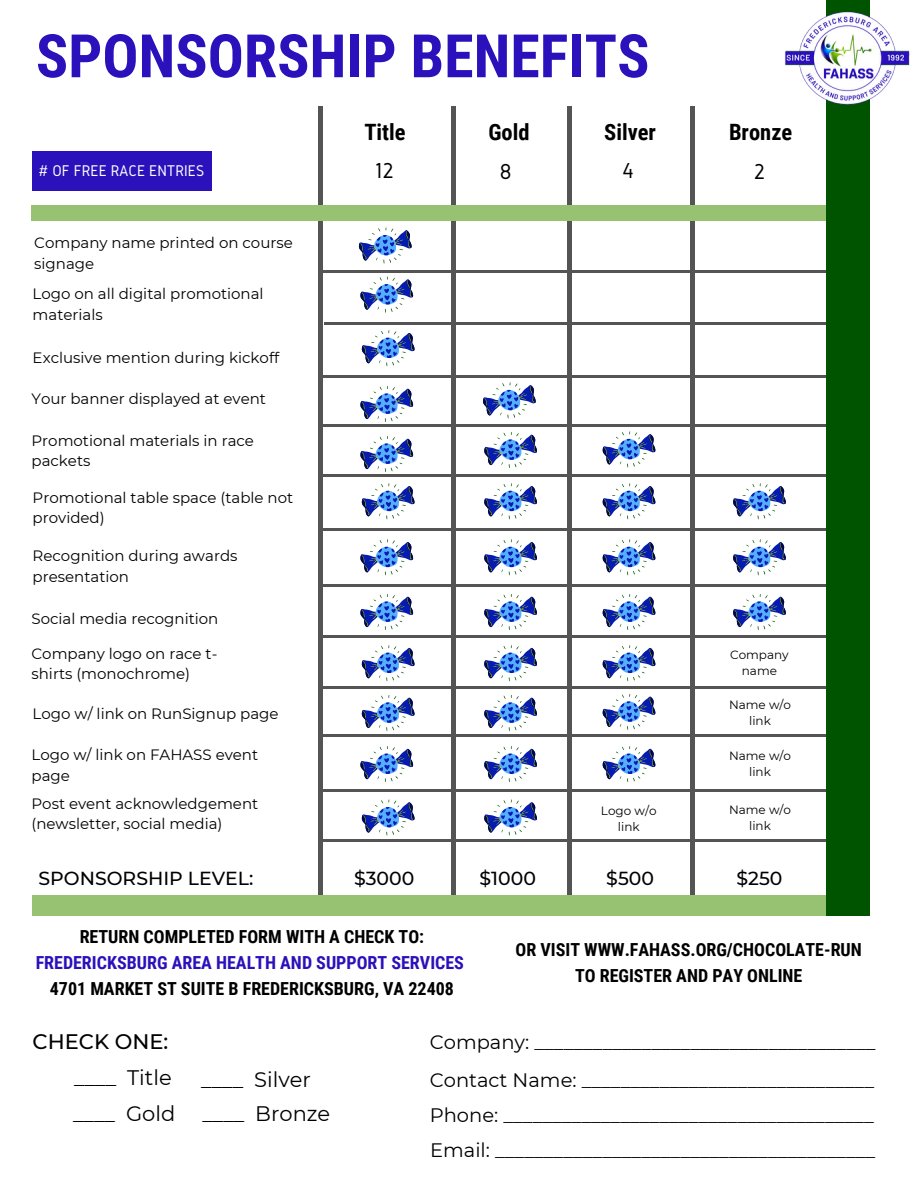
<style>
.page{position:relative;width:918px;height:1188px;background:#fff}
.page>*{position:absolute;margin:0;border:0;box-sizing:border-box;transform-origin:0 0}
.t1{font:700 60px "Roboto Condensed";color:#2b11bb}
.t2{font:700 22.5px "Roboto Condensed";color:#000}
.t3{font:22.5px "Gidole";color:#000}
.t4{font:21px "Montserrat";color:#000}
.t5{font:500 21px "Montserrat";color:#000}
.t6{font:19.5px "Montserrat";color:#000}
.t7{font:500 18.9px "Montserrat";color:#000}
.t8{font:700 18px/25.8px "Roboto Condensed";color:#000;text-align:center}
.t9{font:700 18px "Roboto Condensed";color:#2b11bb}
.t10{font:16.2px "Gidole";color:#fff}
.t11{font:15px/20.2px "Montserrat";color:#000}
.t12{font:12px/16px "Montserrat";color:#000;text-align:center}
</style>
<div class="page">
<hr style="left:321px;top:270px;width:511px;height:3px;background:#545454">
<hr style="left:324px;top:323px;width:518px;height:2px;background:#545454">
<hr style="left:321px;top:375px;width:511px;height:2px;background:#545454">
<hr style="left:318px;top:107px;width:4px;height:812px;background:#545454">
<div style="left:32px;top:151px;width:180px;height:40px;background:#2b11bb"></div>
<hr style="left:451px;top:107px;width:4px;height:812px;background:#545454">
<div style="left:567px;top:107px;width:5px;height:812px;background:#545454"></div>
<div style="left:690px;top:107px;width:5px;height:812px;background:#545454"></div>
<hr style="left:321px;top:585px;width:511px;height:2px;background:#545454">
<hr style="left:322px;top:474px;width:525px;height:2px;background:#545454">
<svg style="left:360px;top:386px;width:53px;height:36px"></svg>
<svg style="left:483px;top:382px;width:53px;height:36px"></svg>
<svg style="left:362px;top:483px;width:53px;height:36px"></svg>
<svg style="left:484px;top:483px;width:53px;height:36px"></svg>
<svg style="left:360px;top:436px;width:53px;height:36px"></svg>
<svg style="left:484px;top:432px;width:53px;height:36px"></svg>
<svg style="left:603px;top:431px;width:52px;height:36px"></svg>
<svg style="left:359px;top:227px;width:53px;height:36px"></svg>
<svg style="left:360px;top:277px;width:53px;height:36px"></svg>
<hr style="left:321px;top:425px;width:511px;height:2px;background:#545454">
<svg style="left:362px;top:330px;width:53px;height:36px"></svg>
<svg style="left:484px;top:539px;width:53px;height:36px"></svg>
<svg style="left:603px;top:539px;width:52px;height:36px"></svg>
<svg style="left:733px;top:539px;width:53px;height:36px"></svg>
<svg style="left:603px;top:483px;width:52px;height:36px"></svg>
<svg style="left:733px;top:483px;width:53px;height:36px"></svg>
<hr style="left:321px;top:734px;width:511px;height:2px;background:#545454">
<svg style="left:360px;top:539px;width:53px;height:36px"></svg>
<div style="left:0;top:916px;width:918px;height:90px;background:#fff"></div>
<svg style="left:603px;top:594px;width:52px;height:36px"></svg>
<svg style="left:733px;top:594px;width:53px;height:36px"></svg>
<hr style="left:321px;top:686px;width:511px;height:3px;background:#545454">
<hr style="left:321px;top:635px;width:511px;height:3px;background:#545454">
<svg style="left:362px;top:799px;width:53px;height:36px"></svg>
<svg style="left:484px;top:799px;width:53px;height:36px"></svg>
<svg style="left:360px;top:594px;width:53px;height:36px"></svg>
<svg style="left:362px;top:645px;width:53px;height:36px"></svg>
<svg style="left:362px;top:695px;width:53px;height:36px"></svg>
<svg style="left:360px;top:746px;width:53px;height:36px"></svg>
<svg style="left:484px;top:746px;width:53px;height:36px"></svg>
<svg style="left:484px;top:695px;width:53px;height:36px"></svg>
<svg style="left:484px;top:645px;width:53px;height:36px"></svg>
<svg style="left:484px;top:594px;width:53px;height:36px"></svg>
<svg style="left:603px;top:746px;width:52px;height:36px"></svg>
<svg style="left:603px;top:694px;width:52px;height:36px"></svg>
<svg style="left:603px;top:645px;width:52px;height:36px"></svg>
<hr style="left:321px;top:528px;width:522px;height:3px;background:#545454">
<hr style="left:321px;top:790px;width:511px;height:2px;background:#545454">
<hr style="left:321px;top:840px;width:511px;height:2px;background:#545454">
<div style="left:33px;top:895px;width:815px;height:21px;background:#97c272"></div>
<div style="left:32px;top:205px;width:812px;height:16px;background:#97c272"></div>
<div style="left:826px;top:0;width:44px;height:916px;background:#005400"></div>
<img style="left:785px;top:11px;width:125px;height:94px">
<p class="t1" style="left:36px;top:22px;width:615px">SPONSORSHIP BENEFITS</p>
<p class="t10" style="left:38px;top:161px;width:167px"># OF FREE RACE ENTRIES</p>
<p class="t11" style="left:34px;top:233px;width:260px">Company name printed on course signage</p>
<p class="t11" style="left:33px;top:284px;width:233px">Logo on all digital promotional materials</p>
<p class="t11" style="left:33px;top:347px;width:248px">Exclusive mention during kickoff</p>
<p class="t11" style="left:32px;top:388px;width:236px">Your banner displayed at event</p>
<p class="t11" style="left:32px;top:430px;width:224px">Promotional materials in race packets</p>
<p class="t11" style="left:33px;top:488px;width:262px">Promotional table space (table not provided)</p>
<p class="t11" style="left:33px;top:546px;width:206px">Recognition during awards presentation</p>
<p class="t2" style="left:364px;top:119px;width:43px">Title</p>
<p class="t3" style="left:374px;top:158px;width:21px">12</p>
<p class="t2" style="left:488px;top:119px;width:43px">Gold</p>
<p class="t2" style="left:604px;top:119px;width:53px">Silver</p>
<p class="t2" style="left:729px;top:119px;width:65px">Bronze</p>
<p class="t3" style="left:622px;top:158px;width:13px">4</p>
<p class="t3" style="left:754px;top:159px;width:13px">2</p>
<p class="t3" style="left:500px;top:159px;width:13px">8</p>
<p class="t11" style="left:32px;top:609px;width:188px">Social media recognition</p>
<p class="t11" style="left:32px;top:643px;width:187px">Company logo on race t&shy;shirts (monochrome)</p>
<p class="t12" style="left:730px;top:647px;width:60px">Company name</p>
<p class="t11" style="left:33px;top:703px;width:247px">Logo w/ link on RunSignup page</p>
<p class="t11" style="left:32px;top:745px;width:228px">Logo w/ link on FAHASS event page</p>
<p class="t12" style="left:729px;top:697px;width:64px">Name w/o link</p>
<p class="t12" style="left:729px;top:748px;width:64px">Name w/o link</p>
<p class="t11" style="left:32px;top:793px;width:228px">Post event acknowledgement (newsletter, social media)</p>
<p class="t12" style="left:729px;top:802px;width:64px">Name w/o link</p>
<p class="t12" style="left:601px;top:803px;width:57px">Logo w/o link</p>
<p class="t7" style="left:39px;top:867px;width:216px">SPONSORSHIP LEVEL:</p>
<p class="t7" style="left:354px;top:867px;width:62px">$3000</p>
<p class="t7" style="left:480px;top:867px;width:58px">$1000</p>
<p class="t7" style="left:606px;top:867px;width:49px">$500</p>
<p class="t7" style="left:736px;top:867px;width:47px">$250</p>
<p class="t8" style="left:80px;top:924px;width:346px">RETURN COMPLETED FORM WITH A CHECK TO:</p>
<p class="t9" style="left:36px;top:952px;width:430px">FREDERICKSBURG AREA HEALTH AND SUPPORT SERVICES</p>
<p class="t8" style="left:50px;top:976px;width:406px">4701 MARKET ST SUITE B FREDERICKSBURG, VA 22408</p>
<p class="t5" style="left:33px;top:1029px;width:137px">CHECK ONE:</p>
<p class="t4" style="left:74px;top:1065px;width:99px">____ Title</p>
<p class="t4" style="left:73px;top:1100px;width:104px">____ Gold</p>
<p class="t8" style="left:516px;top:937px;width:348px">OR VISIT WWW.FAHASS.ORG/CHOCOLATE-RUN<br>TO REGISTER AND PAY ONLINE</p>
<p class="t6" style="left:430px;top:1030px;width:447px">Company: ___________________________________</p>
<p class="t6" style="left:430px;top:1068px;width:446px">Contact Name: ______________________________</p>
<p class="t4" style="left:201px;top:1066px;width:111px">____ Silver</p>
<p class="t4" style="left:202px;top:1100px;width:129px">____ Bronze</p>
<p class="t6" style="left:430px;top:1104px;width:446px">Phone: ______________________________________</p>
<p class="t6" style="left:430px;top:1138px;width:447px">Email: _______________________________________</p>
</div>
